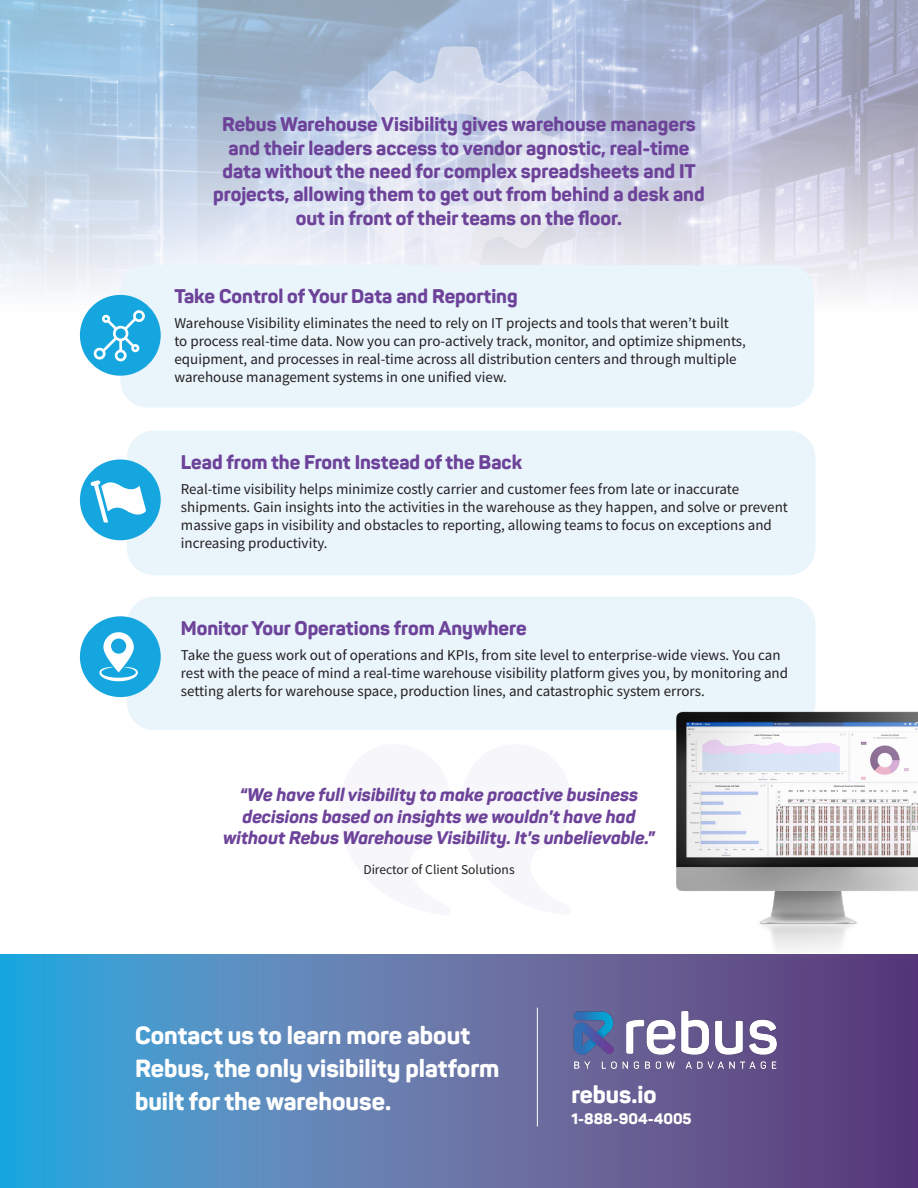
<style>
.page{position:relative;width:918px;height:1188px;background:#fff}
.page>*{position:absolute;margin:0;border:0;box-sizing:border-box;transform-origin:0 0}
.t1{font:800 24.6px/33px "Panton";color:#fff}
.t2{font:800 24px "Panton";color:#fff}
.t3{font:800 19.5px/23.4px "Panton";color:#6d439a;text-align:center}
.t4{font:italic 800 18px/21.6px "Panton";color:#6d439a;text-align:center}
.t5{font:15px/18px "Source Sans Pro";color:#231f20}
.t6{font:800 15px "Panton";color:#fff}
.t7{font:13.5px "Source Sans Pro";color:#231f20}
</style>
<div class="page">
<img style="left:0;top:0;width:918px;height:343px">
<div style="left:127px;top:597px;width:688px;height:133px;background:#e9f4fb;border-radius:27px"></div>
<div style="left:80px;top:616px;width:81px;height:81px;background:#16a6df;border-radius:50%"></div>
<div style="left:120px;top:265px;width:694px;height:143px;background:#e9f4fb;border-radius:27px"></div>
<div style="left:80px;top:295px;width:81px;height:81px;background:#16a6df;border-radius:50%"></div>
<div style="left:127px;top:431px;width:688px;height:144px;background:#e9f4fb;border-radius:27px"></div>
<div style="left:80px;top:459px;width:81px;height:81px;background:#16a6df;border-radius:50%"></div>
<svg style="left:0;top:955px;width:918px;height:233px;background:#5878ad"></svg>
<hr style="left:537px;top:1008px;width:1px;height:118px;background:#fff">
<svg style="left:93px;top:310px;width:52px;height:51px"></svg>
<svg style="left:90px;top:480px;width:56px;height:42px"></svg>
<svg style="left:99px;top:632px;width:39px;height:49px"></svg>
<svg style="left:346px;top:46px;width:226px;height:219px;background:#d6dcec"></svg>
<img style="left:571px;top:1009px;width:208px;height:60px">
<img style="left:623px;top:708px;width:295px;height:294px">
<p class="t3" style="left:213px;top:112px;width:493px">Rebus Warehouse Visibility gives warehouse managers and their leaders access to vendor agnostic, real-time data without the need for complex spreadsheets and IT projects, allowing them to get out from behind a desk and out in front of their teams on the floor.</p>
<p class="t3" style="left:174px;top:284px;width:345px">Take Control of Your Data and Reporting</p>
<p class="t5" style="left:174px;top:314px;width:573px">Warehouse Visibility eliminates the need to rely on IT projects and tools that weren’t built<br>to process real-time data. Now you can pro-actively track, monitor, and optimize shipments, equipment, and processes in real-time across all distribution centers and through multiple warehouse management systems in one unified view.</p>
<p class="t3" style="left:181px;top:450px;width:343px">Lead from the Front Instead of the Back</p>
<p class="t5" style="left:181px;top:479px;width:609px">Real-time visibility helps minimize costly carrier and customer fees from late or inaccurate shipments. Gain insights into the activities in the warehouse as they happen, and solve or prevent massive gaps in visibility and obstacles to reporting, allowing teams to focus on exceptions and increasing productivity.</p>
<p class="t3" style="left:181px;top:616px;width:347px">Monitor Your Operations from Anywhere</p>
<p class="t5" style="left:181px;top:646px;width:609px">Take the guess work out of operations and KPIs, from site level to enterprise-wide views. You can rest with the peace of mind a real-time warehouse visibility platform gives you, by monitoring and setting alerts for warehouse space, production lines, and catastrophic system errors.</p>
<p class="t4" style="left:223px;top:784px;width:433px">“We have full visibility to make proactive business decisions based on insights we wouldn’t have had without Rebus Warehouse Visibility. It’s unbelievable.”</p>
<p class="t7" style="left:363px;top:861px;width:153px">Director of Client Solutions</p>
<p class="t1" style="left:135px;top:1018px;width:366px">Contact us to learn more about<br>Rebus, the only visibility platform built for the warehouse.</p>
<p class="t2" style="left:571px;top:1079px;width:87px">rebus.io</p>
<p class="t6" style="left:571px;top:1109px;width:122px">1-888-904-4005</p>
</div>
